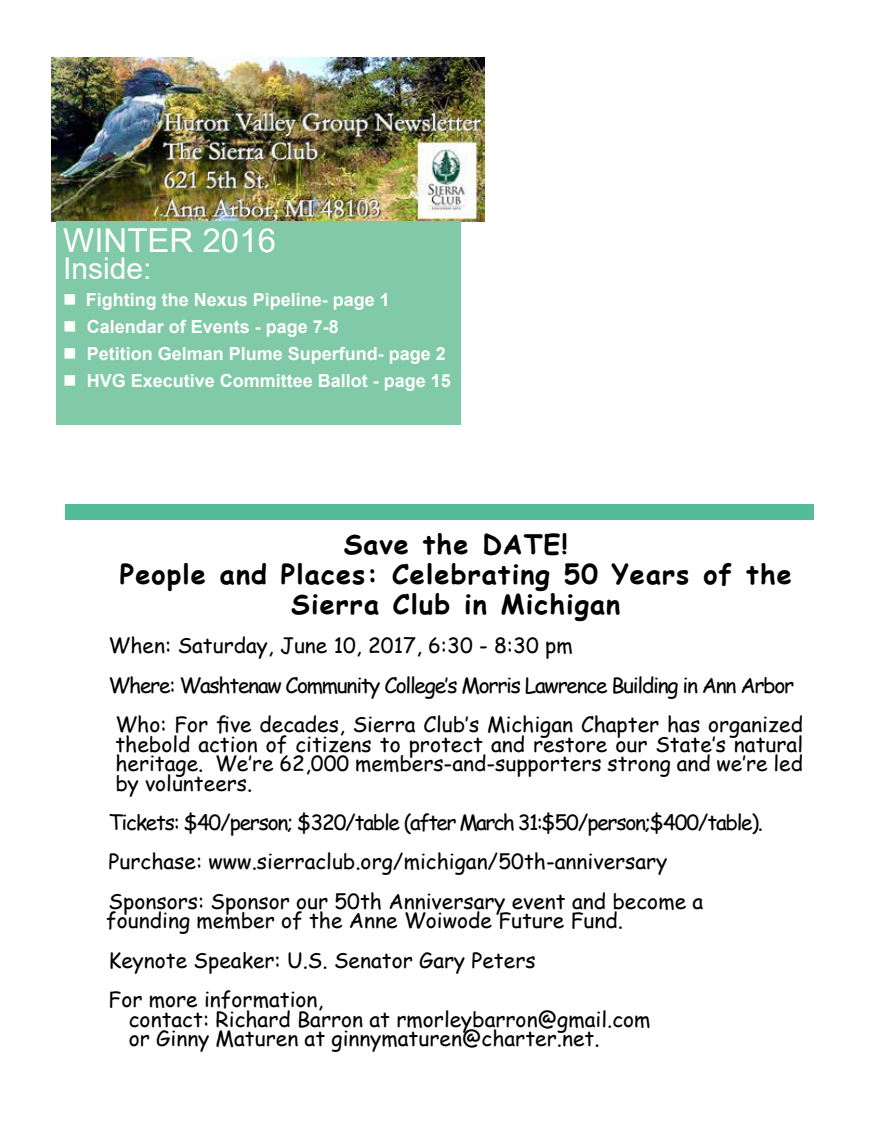
<style>
.page{position:relative;width:878px;height:1134px;background:#fff}
.page>*{position:absolute;margin:0;border:0;box-sizing:border-box;transform-origin:0 0}
.t1{font:33px "Arial";color:#fff}
.t2{font:30px "Arial";color:#fff}
.t3{font:700 27px/30px "Comic Sans MS";letter-spacing:.04em;color:#000;text-align:center}
.t4{font:21px/39.3px "Comic Sans MS";color:#000}
.t5{font:21px "Comic Sans MS";letter-spacing:-.06em;color:#000}
.t6{font:700 18px "Arial";color:#fff}
</style>
<div class="page">
<img style="left:52px;top:57px;width:432px;height:164px">
<div style="left:56px;top:221px;width:404px;height:203px;background:#81caa7"></div>
<div style="left:65px;top:504px;width:748px;height:15px;background:#54bc97"></div>
<h1 class="t1" style="left:63px;top:218px;width:214px">WINTER 2016</h1>
<h2 class="t2" style="left:63px;top:248px;width:90px">Inside:</h2>
<p class="t6" style="left:63px;top:287px;width:328px">■ Fighting the Nexus Pipeline- page 1</p>
<p class="t6" style="left:63px;top:314px;width:277px">■ Calendar of Events - page 7-8</p>
<p class="t6" style="left:63px;top:341px;width:384px">■ Petition Gelman Plume Superfund- page 2</p>
<p class="t6" style="left:63px;top:368px;width:389px">■ HVG Executive Committee Ballot - page 15</p>
<p class="t3" style="left:120px;top:528px;width:673px">Save the DATE!<br>People and Places: Celebrating 50 Years of the<br>Sierra Club in Michigan</p>
<p class="t4" style="left:109px;top:625px;width:465px">When: Saturday, June 10, 2017, 6:30 - 8:30 pm</p>
<p class="t5" style="left:109px;top:669px;width:687px">Where: Washtenaw Community College’s Morris Lawrence Building in Ann Arbor</p>
<p class="t4" style="left:115px;top:704px;width:689px">Who: For five decades, Sierra Club’s Michigan Chapter has organized</p>
<p class="t4" style="left:115px;top:733px;width:689px;line-height:19.6px;text-align:justify">thebold action of citizens to protect and restore our State’s natural heritage. We’re 62,000 members-and-supporters strong and we’re led by volunteers.</p>
<p class="t4" style="left:109px;top:802px;width:656px">Tickets: $40/person; $320/table (after March 31:$50/person;$400/table).<br>Purchase: www.sierraclub.org/michigan/50th-anniversary<br>Sponsors: Sponsor our 50th Anniversary event and become a</p>
<p class="t4" style="left:106px;top:900px;width:518px">founding member of the Anne Woiwode Future Fund.<br>Keynote Speaker: U.S. Senator Gary Peters<br>For more information,</p>
<p class="t4" style="left:129px;top:1009px;width:523px;line-height:19.6px">contact: Richard Barron at rmorleybarron@gmail.com or Ginny Maturen at ginnymaturen@charter.net.</p>
</div>
